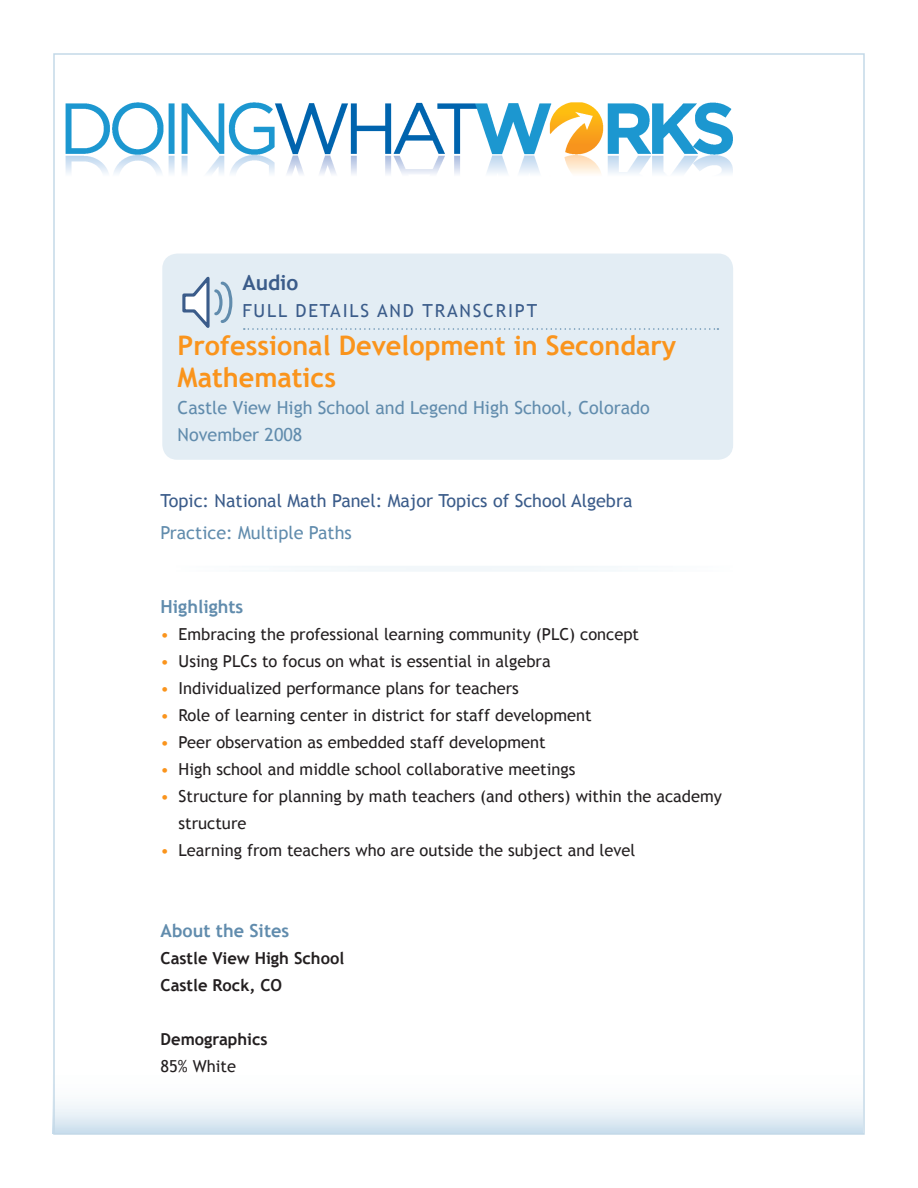
<style>
.page{position:relative;width:918px;height:1188px;background:#fff}
.page>*{position:absolute;margin:0;border:0;box-sizing:border-box;transform-origin:0 0}
.t1{font:700 27px/32.4px "Trebuchet MS";color:#fa941c}
.t2{font:700 21px "Trebuchet MS";color:#3b5c8a}
.t3{font:18px "Trebuchet MS";color:#618cad}
.t4{font:18px "Trebuchet MS";color:#3b5c8a}
.t5{font:700 18px "Trebuchet MS";color:#618cad}
.t6{font:16.5px/27px "Trebuchet MS";color:#231f20}
.t7{font:700 16.5px "Trebuchet MS";color:#231f20}
.s1{color:#fa941c}
</style>
<div class="page">
<svg style="left:56px;top:1102px;width:806px;height:30px"></svg>
<div style="left:171px;top:566px;width:564px;height:6px;border:2px solid #fff"></div>
<div style="left:162px;top:254px;width:571px;height:206px;background:#e3edf4;border-radius:15px"></div>
<svg style="left:244px;top:328px;width:474px;height:2px"></svg>
<svg style="left:182px;top:276px;width:51px;height:52px"></svg>
<img style="left:65px;top:102px;width:668px;height:72px">
<p class="t2" style="left:242px;top:270px;width:58px">Audio</p>
<p class="t4" style="left:242px;top:300px;width:23px">Full</p>
<p class="t4" style="left:296px;top:300px;width:24px">Details</p>
<p class="t4" style="left:377px;top:300px;width:13px">and</p>
<p class="t4" style="left:423px;top:300px;width:25px">Transcript</p>
<p class="t1" style="left:178px;top:329px;width:500px">Professional Development in Secondary<br>Mathematics</p>
<p class="t3" style="left:178px;top:398px;width:474px">Castle View High School and Legend High School, Colorado</p>
<p class="t3" style="left:178px;top:425px;width:126px">November 2008</p>
<p class="t4" style="left:161px;top:490px;width:473px">Topic: National Math Panel: Major Topics of School Algebra</p>
<p class="t3" style="left:161px;top:522px;width:193px">Practice: Multiple Paths</p>
<p class="t5" style="left:161px;top:595px;width:84px">Highlights</p>
<p class="t6" style="left:161px;top:621px;width:480px"><span class="s1">•</span> Embracing the professional learning community (PLC) concept</p>
<p class="t6" style="left:161px;top:648px;width:392px"><span class="s1">•</span> Using PLCs to focus on what is essential in algebra</p>
<p class="t6" style="left:161px;top:675px;width:360px"><span class="s1">•</span> Individualized performance plans for teachers</p>
<p class="t6" style="left:161px;top:702px;width:432px"><span class="s1">•</span> Role of learning center in district for staff development</p>
<p class="t6" style="left:161px;top:729px;width:386px"><span class="s1">•</span> Peer observation as embedded staff development</p>
<p class="t6" style="left:161px;top:756px;width:416px"><span class="s1">•</span> High school and middle school collaborative meetings</p>
<p class="t6" style="left:179px;top:783px;width:545px;text-indent:-18px"><span class="s1">•</span> Structure for planning by math teachers (and others) within the academy structure</p>
<p class="t6" style="left:161px;top:837px;width:476px"><span class="s1">•</span> Learning from teachers who are outside the subject and level</p>
<p class="t5" style="left:161px;top:919px;width:130px">About the Sites</p>
<p class="t7" style="left:161px;top:948px;width:185px">Castle View High School</p>
<p class="t7" style="left:161px;top:975px;width:123px">Castle Rock, CO</p>
<p class="t7" style="left:161px;top:1029px;width:109px">Demographics</p>
<p class="t6" style="left:161px;top:1053px;width:77px">85% White</p>
</div>
